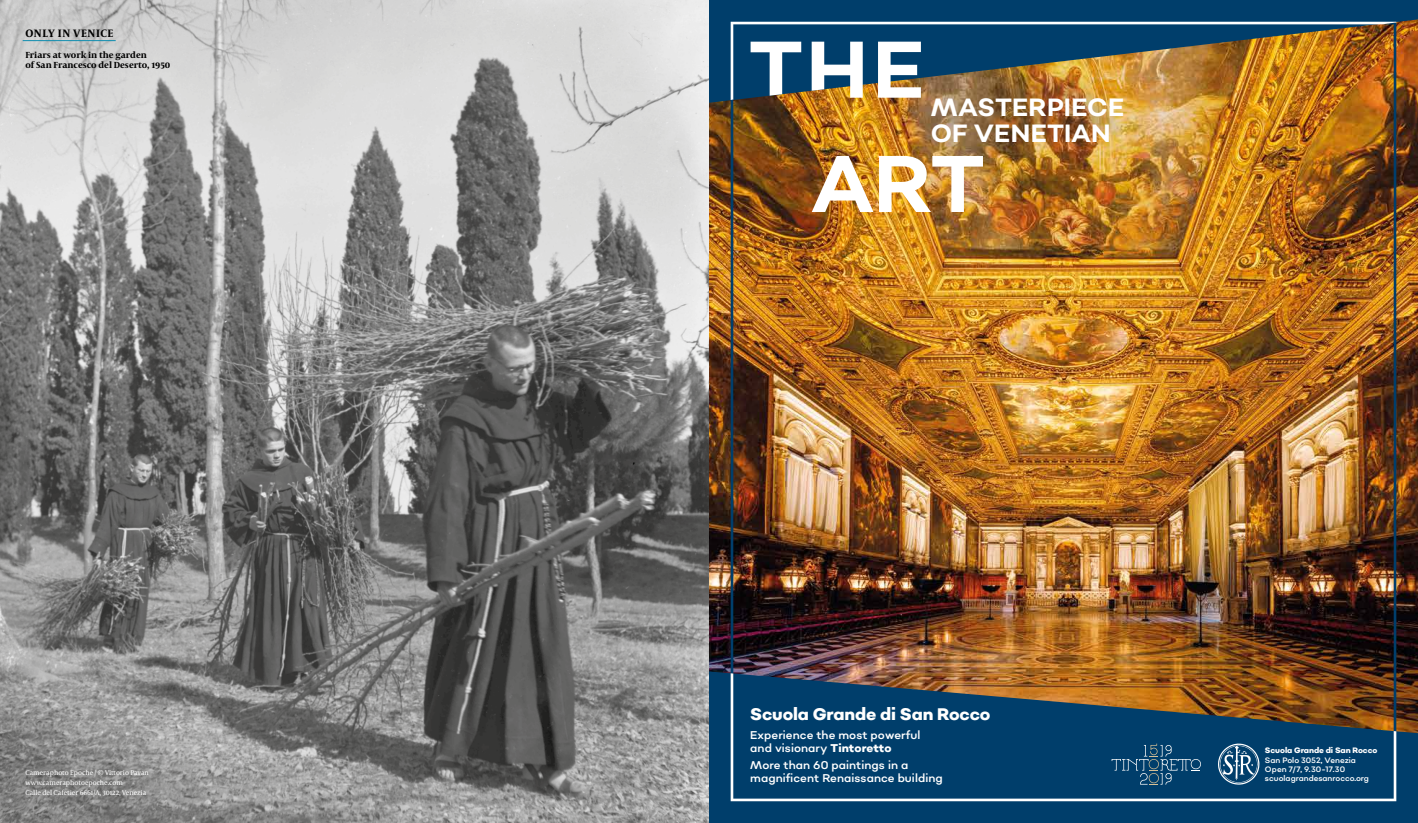
<style>
.page{position:relative;width:1418px;height:823px;background:#fff}
.page>*{position:absolute;margin:0;border:0;box-sizing:border-box;transform-origin:0 0}
.t1{font:700 24.9px/25.6px "Sonny Gothic";letter-spacing:.005em;color:#fff}
.t2{font:800 16.7px "Sonny Gothic";letter-spacing:-.01em;color:#fff}
.t3{font:11.2px/12.7px "Sonny Gothic";letter-spacing:.005em;color:#fff}
.t4{font:700 11px "Capitolium News 2";letter-spacing:.05em;color:#000}
.t5{font:700 9px/10px "Capitolium News 2";color:#000}
.t6{font:7.8px/9.4px "Sonny Gothic";color:#fff}
.t7{font:800 7.8px "Sonny Gothic";letter-spacing:-.01em;color:#fff}
.t8{font:7px/10px "Capitolium News 2";color:#fff}
.s1{font-weight:800}
</style>
<div class="page">
<img style="left:0;top:0;width:709px;height:822px">
<div style="left:709px;top:0;width:708px;height:822px;background:#003e6b"></div>
<img style="left:709px;top:19px;width:708px;height:714px">
<img style="left:1381px;top:100px;width:15px;height:573px">
<img style="left:730px;top:22px;width:666px;height:78px">
<svg style="left:730px;top:100px;width:3px;height:573px"></svg>
<img style="left:730px;top:673px;width:666px;height:127px">
<svg style="left:811px;top:42px;width:51px;height:56px"></svg>
<svg style="left:878px;top:42px;width:42px;height:56px"></svg>
<img style="left:811px;top:156px;width:62px;height:56px">
<img style="left:879px;top:156px;width:104px;height:56px">
<svg style="left:1111px;top:743px;width:89px;height:41px"></svg>
<svg style="left:1217px;top:743px;width:42px;height:41px"></svg>
<hr style="left:23px;top:40px;width:93px;height:1px;background:#0f8daf">
<p class="t4" style="left:26px;top:25px;width:89px">ONLY IN VENICE</p>
<p class="t5" style="left:26px;top:49px;width:146px">Friars at work in the garden<br>of San Francesco del Deserto, 1950</p>
<p class="t8" style="left:26px;top:766px;width:125px">Cameraphoto Epoche / © Vittorio Pavan www.cameraphotoepoche.com<br>Calle del Cafetier 6661/A, 30122, Venezia</p>
<h1 class="t1" style="left:930px;top:95px;width:195px">MASTERPIECE<br>OF VENETIAN</h1>
<h2 class="t2" style="left:750px;top:703px;width:241px">Scuola Grande di San Rocco</h2>
<p class="t3" style="left:750px;top:728px;width:171px">Experience the most powerful and visionary <span class="s1">Tintoretto</span></p>
<p class="t3" style="left:750px;top:757px;width:194px">More than 60 paintings in a magnificent Renaissance building</p>
<p class="t7" style="left:1264px;top:744px;width:114px">Scuola Grande di San Rocco</p>
<p class="t6" style="left:1264px;top:754px;width:106px">San Polo 3052, Venezia<br>Open 7/7, 9.30-17.30 scuolagrandesanrocco.org</p>
</div>
